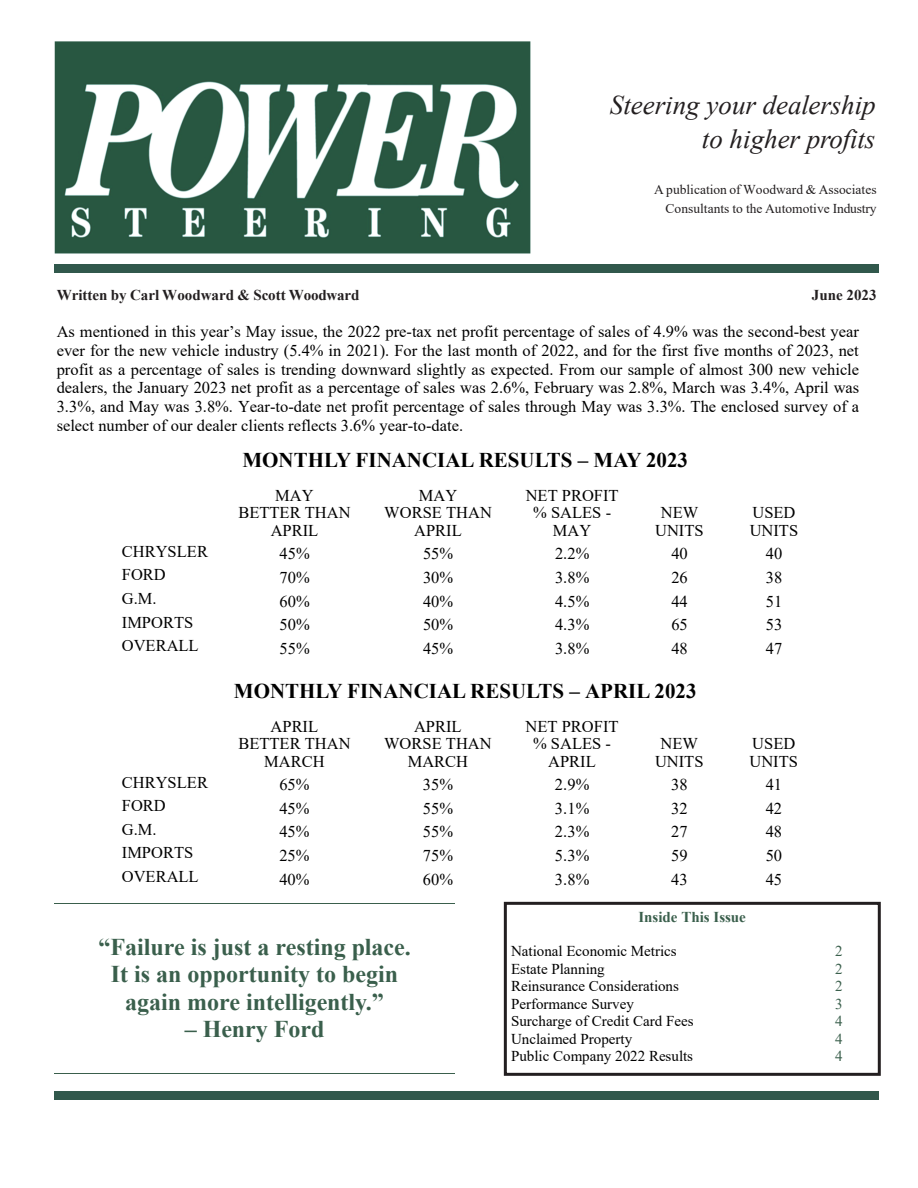
<style>
.page{position:relative;width:918px;height:1188px;background:#fff}
.page>*{position:absolute;margin:0;border:0;box-sizing:border-box;transform-origin:0 0}
.t1{font:italic 27px/33.8px "Times New Roman";color:#231f20;text-align:right}
.t2{font:700 24px/27.6px "Times New Roman";color:#3a5f4c;text-align:center}
.t3{font:700 21px "Times New Roman";color:#000}
.t4{font:16.5px/17.4px "Times New Roman";color:#000;text-align:center}
.t5{font:15px "Times New Roman";color:#000}
.t6{font:700 15px "Times New Roman";color:#231f20}
.t7{font:700 15px "Times New Roman";color:#3a5f4c}
.t8{font:15px "Times New Roman";color:#3a5f4c}
.t9{font:13.5px/19.5px "Times New Roman";color:#231f20;text-align:right}
</style>
<div class="page">
<img style="left:54px;top:41px;width:476px;height:213px">
<div style="left:55px;top:264px;width:824px;height:8px;background:#31584c"></div>
<div style="left:504px;top:902px;width:377px;height:174px;border:3px solid #231f20"></div>
<hr style="left:55px;top:903px;width:400px;height:1px;background:#3a5f4c">
<hr style="left:55px;top:1074px;width:400px;height:1px;background:#3a5f4c">
<div style="left:55px;top:1092px;width:824px;height:8px;background:#31584c"></div>
<h1 class="t1" style="left:610px;top:88px;width:267px">Steering your dealership to higher profits</h1>
<p class="t9" style="left:654px;top:179px;width:224px">A publication of Woodward &amp; Associates<br>Consultants to the Automotive Industry</p>
<p class="t6" style="left:57px;top:284px;width:304px">Written by Carl Woodward &amp; Scott Woodward</p>
<p class="t6" style="left:812px;top:284px;width:66px">June 2023</p>
<p class="t4" style="left:57px;top:322px;width:804px;line-height:18.8px;text-align:justify">As mentioned in this year’s May issue, the 2022 pre-tax net profit percentage of sales of 4.9% was the second-best year ever for the new vehicle industry (5.4% in 2021). For the last month of 2022, and for the first five months of 2023, net profit as a percentage of sales is trending downward slightly as expected. From our sample of almost 300 new vehicle dealers, the January 2023 net profit as a percentage of sales was 2.6%, February was 2.8%, March was 3.4%, April was 3.3%, and May was 3.8%. Year-to-date net profit percentage of sales through May was 3.3%. The enclosed survey of a select number of our dealer clients reflects 3.6% year-to-date.</p>
<p class="t3" style="left:242px;top:445px;width:447px">MONTHLY FINANCIAL RESULTS – MAY 2023</p>
<p class="t4" style="left:238px;top:486px;width:114px">MAY<br>BETTER THAN<br>APRIL</p>
<p class="t4" style="left:384px;top:486px;width:109px">MAY<br>WORSE THAN<br>APRIL</p>
<p class="t4" style="left:526px;top:486px;width:95px">NET PROFIT % SALES -<br>MAY</p>
<p class="t4" style="left:655px;top:503px;width:50px">NEW<br>UNITS</p>
<p class="t4" style="left:750px;top:503px;width:50px;text-align:left">USED<br>UNITS</p>
<p class="t4" style="left:122px;top:542px;width:88px">CHRYSLER</p>
<p class="t4" style="left:279px;top:545px;width:32px">45%</p>
<p class="t4" style="left:423px;top:545px;width:32px">55%</p>
<p class="t4" style="left:555px;top:545px;width:36px">2.2%</p>
<p class="t4" style="left:671px;top:545px;width:18px">40</p>
<p class="t4" style="left:766px;top:545px;width:18px">40</p>
<p class="t4" style="left:122px;top:566px;width:45px">FORD</p>
<p class="t4" style="left:279px;top:568px;width:32px">70%</p>
<p class="t4" style="left:423px;top:568px;width:32px">30%</p>
<p class="t4" style="left:555px;top:568px;width:36px">3.8%</p>
<p class="t4" style="left:671px;top:568px;width:18px">26</p>
<p class="t4" style="left:766px;top:568px;width:18px">38</p>
<p class="t4" style="left:122px;top:589px;width:36px">G.M.</p>
<p class="t4" style="left:279px;top:592px;width:32px">60%</p>
<p class="t4" style="left:423px;top:592px;width:32px">40%</p>
<p class="t4" style="left:555px;top:592px;width:36px">4.5%</p>
<p class="t4" style="left:671px;top:592px;width:18px">44</p>
<p class="t4" style="left:766px;top:592px;width:18px">51</p>
<p class="t4" style="left:122px;top:613px;width:73px">IMPORTS</p>
<p class="t4" style="left:279px;top:615px;width:32px">50%</p>
<p class="t4" style="left:423px;top:615px;width:32px">50%</p>
<p class="t4" style="left:555px;top:615px;width:36px">4.3%</p>
<p class="t4" style="left:671px;top:615px;width:18px">65</p>
<p class="t4" style="left:766px;top:615px;width:18px">53</p>
<p class="t4" style="left:122px;top:637px;width:78px">OVERALL</p>
<p class="t4" style="left:279px;top:639px;width:32px">55%</p>
<p class="t4" style="left:423px;top:639px;width:32px">45%</p>
<p class="t4" style="left:555px;top:639px;width:36px">3.8%</p>
<p class="t4" style="left:671px;top:639px;width:18px">48</p>
<p class="t4" style="left:766px;top:639px;width:18px">47</p>
<p class="t3" style="left:234px;top:676px;width:464px">MONTHLY FINANCIAL RESULTS – APRIL 2023</p>
<p class="t4" style="left:238px;top:717px;width:114px">APRIL<br>BETTER THAN<br>MARCH</p>
<p class="t4" style="left:384px;top:717px;width:109px">APRIL<br>WORSE THAN<br>MARCH</p>
<p class="t4" style="left:526px;top:717px;width:95px">NET PROFIT % SALES -<br>APRIL</p>
<p class="t4" style="left:655px;top:734px;width:50px">NEW<br>UNITS</p>
<p class="t4" style="left:750px;top:734px;width:50px;text-align:left">USED<br>UNITS</p>
<p class="t4" style="left:122px;top:773px;width:88px">CHRYSLER</p>
<p class="t4" style="left:279px;top:775px;width:32px">65%</p>
<p class="t4" style="left:423px;top:775px;width:32px">35%</p>
<p class="t4" style="left:555px;top:775px;width:36px">2.9%</p>
<p class="t4" style="left:671px;top:775px;width:18px">38</p>
<p class="t4" style="left:766px;top:775px;width:18px">41</p>
<p class="t4" style="left:122px;top:796px;width:45px">FORD</p>
<p class="t4" style="left:279px;top:799px;width:32px">45%</p>
<p class="t4" style="left:423px;top:799px;width:32px">55%</p>
<p class="t4" style="left:555px;top:799px;width:36px">3.1%</p>
<p class="t4" style="left:671px;top:799px;width:18px">32</p>
<p class="t4" style="left:766px;top:799px;width:18px">42</p>
<p class="t4" style="left:122px;top:820px;width:36px">G.M.</p>
<p class="t4" style="left:279px;top:823px;width:32px">45%</p>
<p class="t4" style="left:423px;top:823px;width:32px">55%</p>
<p class="t4" style="left:555px;top:823px;width:36px">2.3%</p>
<p class="t4" style="left:671px;top:823px;width:18px">27</p>
<p class="t4" style="left:766px;top:823px;width:18px">48</p>
<p class="t4" style="left:122px;top:844px;width:73px">IMPORTS</p>
<p class="t4" style="left:279px;top:846px;width:32px">25%</p>
<p class="t4" style="left:423px;top:846px;width:32px">75%</p>
<p class="t4" style="left:555px;top:846px;width:36px">5.3%</p>
<p class="t4" style="left:671px;top:846px;width:18px">59</p>
<p class="t4" style="left:766px;top:846px;width:18px">50</p>
<p class="t4" style="left:122px;top:867px;width:78px">OVERALL</p>
<p class="t4" style="left:279px;top:870px;width:32px">40%</p>
<p class="t4" style="left:423px;top:870px;width:32px">60%</p>
<p class="t4" style="left:555px;top:870px;width:36px">3.8%</p>
<p class="t4" style="left:671px;top:870px;width:18px">43</p>
<p class="t4" style="left:766px;top:870px;width:18px">45</p>
<h2 class="t2" style="left:98px;top:932px;width:314px">“Failure is just a resting place.<br>It is an opportunity to begin again more intelligently.”</h2>
<h2 class="t2" style="left:185px;top:1015px;width:141px">– Henry Ford</h2>
<p class="t7" style="left:638px;top:906px;width:109px">Inside This Issue</p>
<p class="t5" style="left:511px;top:941px;width:167px">National Economic Metrics</p>
<p class="t8" style="left:835px;top:941px;width:9px">2</p>
<p class="t5" style="left:511px;top:958px;width:95px">Estate Planning</p>
<p class="t8" style="left:835px;top:958px;width:9px">2</p>
<p class="t5" style="left:511px;top:976px;width:170px">Reinsurance Considerations</p>
<p class="t8" style="left:835px;top:976px;width:9px">2</p>
<p class="t5" style="left:511px;top:993px;width:124px">Performance Survey</p>
<p class="t8" style="left:835px;top:993px;width:9px">3</p>
<p class="t5" style="left:511px;top:1011px;width:184px">Surcharge of Credit Card Fees</p>
<p class="t8" style="left:835px;top:1011px;width:9px">4</p>
<p class="t5" style="left:511px;top:1028px;width:123px">Unclaimed Property</p>
<p class="t8" style="left:835px;top:1028px;width:9px">4</p>
<p class="t5" style="left:511px;top:1046px;width:184px">Public Company 2022 Results</p>
<p class="t8" style="left:835px;top:1046px;width:9px">4</p>
</div>
